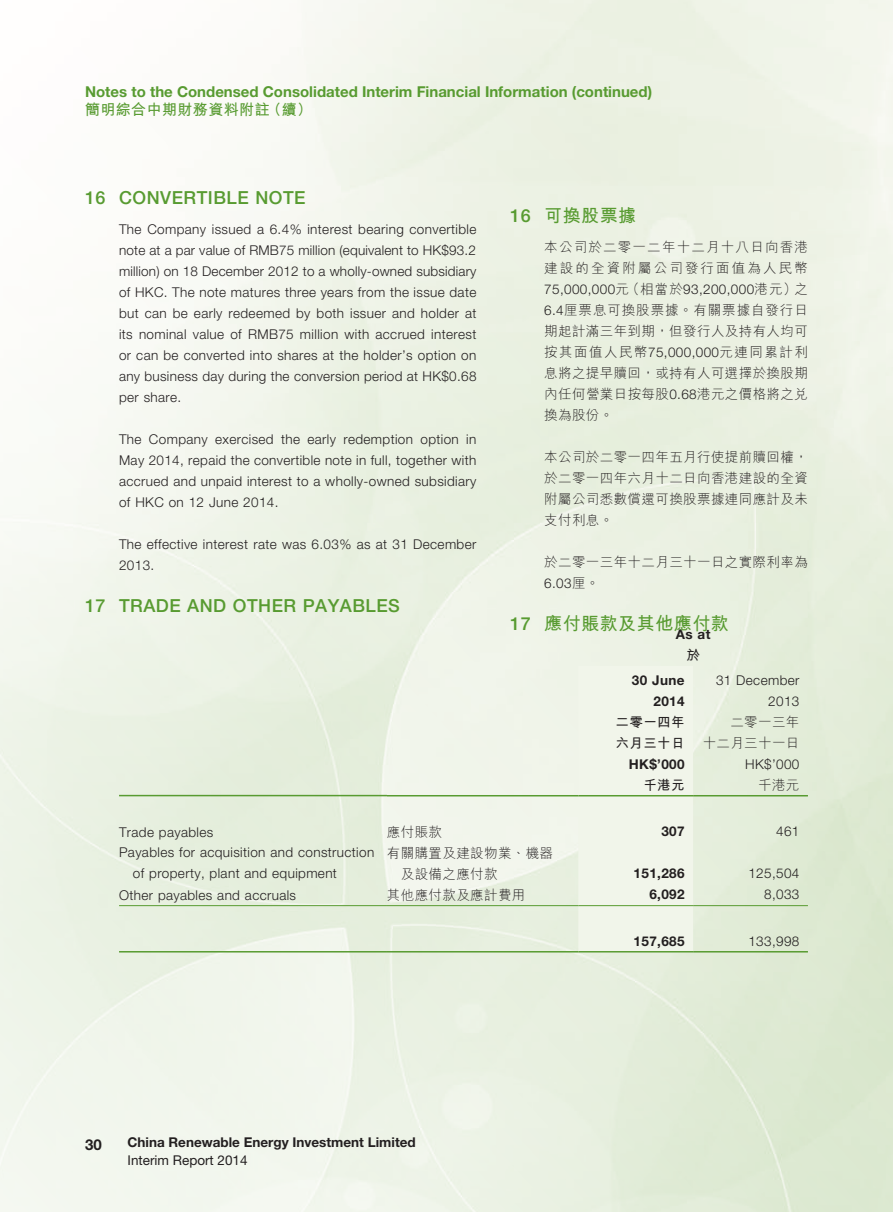
<style>
.page{position:relative;width:893px;height:1212px;background:#fff}
.page>*{position:absolute;margin:0;border:0;box-sizing:border-box;transform-origin:0 0}
.t1{font:500 18px "Helvetica Neue LT Std";letter-spacing:.03em;color:#589b31}
.t2{font:700 18px "M Hei HK";letter-spacing:.03em;color:#589b31}
.t3{font:700 15px "Helvetica Neue LT Std";color:#589b31}
.t4{font:700 15px "M Hei HK";letter-spacing:.03em;color:#589b31}
.t5{font:700 15px "Helvetica Neue LT Std";color:#231f20}
.t6{font:300 13.5px/21px "Helvetica Neue LT Std";letter-spacing:.03em;color:#231f20;text-align:justify}
.t7{font:300 13.5px/21px "M Hei HK";letter-spacing:.03em;color:#231f20;text-align:justify}
.t8{font:700 13.5px "Helvetica Neue LT Std";color:#231f20}
.t9{font:300 13.5px/21px "M Hei HK";letter-spacing:.09em;color:#231f20}
.t10{font:13.5px "Helvetica Neue LT Std";color:#231f20}
.t11{font:700 13.5px/21px "M Hei HK";letter-spacing:.03em;color:#231f20}
.t12{font:700 13.5px/21px "Helvetica Neue LT Std";letter-spacing:.03em;color:#231f20;text-align:right}
.s1{font-family:"Helvetica Neue LT Std";font-weight:500}
.s2{font-family:"M Hei HK"}
.s3{font-family:"Helvetica Neue LT Std"}
</style>
<div class="page">
<div style="left:578px;top:666px;width:115px;height:285px;background:#f1f5ea"></div>
<hr style="left:119px;top:795px;width:268px;height:1px;background:#589b31">
<hr style="left:387px;top:795px;width:191px;height:1px;background:#589b31">
<hr style="left:578px;top:795px;width:115px;height:1px;background:#589b31">
<hr style="left:693px;top:795px;width:115px;height:1px;background:#589b31">
<hr style="left:119px;top:905px;width:268px;height:1px;background:#589b31">
<hr style="left:387px;top:905px;width:191px;height:1px;background:#589b31">
<hr style="left:578px;top:905px;width:115px;height:1px;background:#589b31">
<hr style="left:693px;top:905px;width:115px;height:1px;background:#589b31">
<hr style="left:119px;top:951px;width:268px;height:1px;background:#589b31">
<hr style="left:387px;top:951px;width:191px;height:1px;background:#589b31">
<hr style="left:578px;top:951px;width:115px;height:1px;background:#589b31">
<hr style="left:693px;top:951px;width:115px;height:1px;background:#589b31">
<p class="t3" style="left:85px;top:82px;width:569px">Notes to the Condensed Consolidated Interim Financial Information (continued)</p>
<p class="t4" style="left:85px;top:99px;width:229px">簡明綜合中期財務資料附註（續）</p>
<h1 class="t1" style="left:85px;top:187px;width:222px">16 CONVERTIBLE NOTE</h1>
<p class="t6" style="left:119px;top:218px;width:359px">The Company issued a 6.4% interest bearing convertible note at a par value of RMB75 million (equivalent to HK$93.2 million) on 18 December 2012 to a wholly-owned subsidiary of HKC. The note matures three years from the issue date but can be early redeemed by both issuer and holder at its nominal value of RMB75 million with accrued interest or can be converted into shares at the holder’s option on any business day during the conversion period at HK$0.68 per share.</p>
<p class="t6" style="left:119px;top:428px;width:359px">The Company exercised the early redemption option in May 2014, repaid the convertible note in full, together with accrued and unpaid interest to a wholly-owned subsidiary of HKC on 12 June 2014.</p>
<p class="t6" style="left:119px;top:533px;width:359px">The effective interest rate was 6.03% as at 31 December<br>2013.</p>
<h1 class="t1" style="left:85px;top:595px;width:117px">17 TRADE AND</h1>
<h1 class="t1" style="left:233px;top:595px;width:169px">OTHER PAYAB LES</h1>
<h1 class="t2" style="left:510px;top:202px;width:128px"><span class="s1">16</span> 可換股票據</h1>
<p class="t9" style="left:544px;top:236px;width:265px">本公司於二零一二年十二月十八日向香港建設的全資附屬公司發行面值為人民幣</p>
<p class="t6" style="left:544px;top:278px;width:265px">75,000,000<span class="s2">元（相當於</span>93,200,000<span class="s2">港元）之</span></p>
<p class="t7" style="left:544px;top:299px;width:265px"><span class="s3">6.4</span>厘票息可換股票據。有關票據自發行日期起計滿三年到期，但發行人及持有人均可按其面值人民幣<span class="s3">75,000,000</span>元連同累計利息將之提早贖回，或持有人可選擇於換股期內任何營業日按每股<span class="s3">0.68</span>港元之價格將之兌換為股份。</p>
<p class="t7" style="left:544px;top:446px;width:265px">本公司於二零一四年五月行使提前贖回權，於二零一四年六月十二日向香港建設的全資附屬公司悉數償還可換股票據連同應計及未支付利息。</p>
<p class="t7" style="left:544px;top:551px;width:265px">於二零一三年十二月三十一日之實際利率為</p>
<p class="t6" style="left:544px;top:572px;width:57px">6.03<span class="s2">厘。</span></p>
<h1 class="t2" style="left:510px;top:610px;width:220px"><span class="s1">17</span> 應付賬款及其他應付款</h1>
<p class="t8" style="left:676px;top:626px;width:36px">As at</p>
<p class="t11" style="left:686px;top:643px;width:15px">於</p>
<p class="t12" style="left:632px;top:669px;width:54px">30 June<br>2014</p>
<p class="t6" style="left:716px;top:669px;width:85px;text-align:right">31 December<br>2013</p>
<p class="t11" style="left:616px;top:711px;width:71px">二零一四年六月三十日</p>
<p class="t7" style="left:703px;top:711px;width:98px;text-align:right">二零一三年<br>十二月三十一日</p>
<p class="t8" style="left:629px;top:755px;width:57px">HK$’000</p>
<p class="t6" style="left:745px;top:753px;width:56px">HK$’000</p>
<p class="t11" style="left:643px;top:774px;width:43px">千港元</p>
<p class="t7" style="left:758px;top:774px;width:43px">千港元</p>
<p class="t6" style="left:119px;top:821px;width:96px">Trade payables</p>
<p class="t7" style="left:387px;top:821px;width:57px">應付賬款</p>
<p class="t8" style="left:661px;top:823px;width:25px">307</p>
<p class="t6" style="left:776px;top:820px;width:25px">461</p>
<p class="t6" style="left:133px;top:841px;width:243px;text-indent:-14px">Payables for acquisition and construction of property, plant and equipment</p>
<p class="t7" style="left:401px;top:842px;width:154px;text-indent:-14px">有關購置及建設物業、機器及設備之應付款</p>
<p class="t8" style="left:634px;top:865px;width:53px">151,286</p>
<p class="t6" style="left:748px;top:863px;width:53px">125,504</p>
<p class="t6" style="left:119px;top:884px;width:179px">Other payables and accruals</p>
<p class="t7" style="left:387px;top:884px;width:140px">其他應付款及應計費用</p>
<p class="t8" style="left:649px;top:886px;width:37px">6,092</p>
<p class="t6" style="left:764px;top:884px;width:37px">8,033</p>
<p class="t8" style="left:634px;top:932px;width:53px">157,685</p>
<p class="t6" style="left:748px;top:930px;width:53px">133,998</p>
<p class="t5" style="left:85px;top:1135px;width:18px">30</p>
<p class="t8" style="left:128px;top:1134px;width:290px">China Renewable Energy Investment Limited</p>
<p class="t10" style="left:128px;top:1152px;width:122px">Interim Report 2014</p>
</div>
